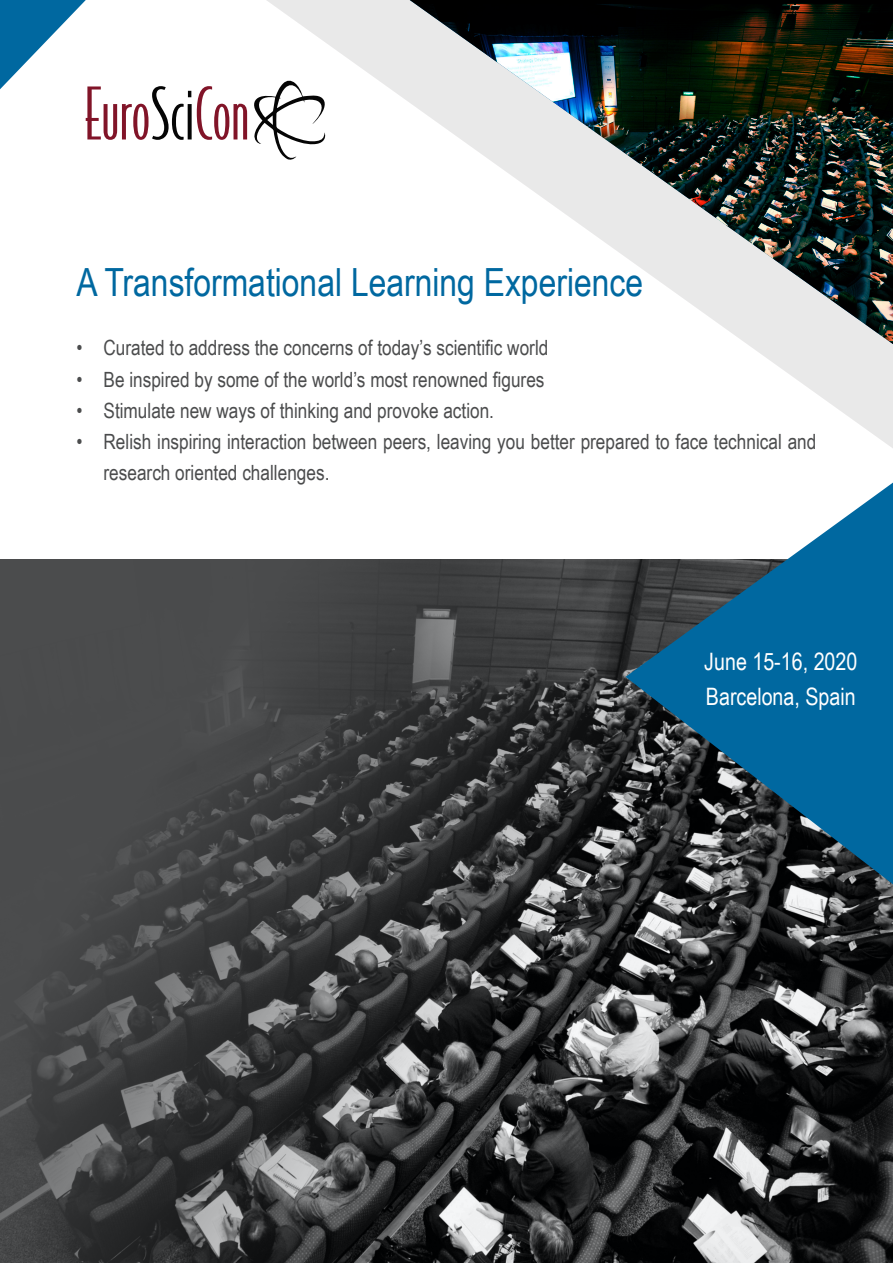
<style>
.page{position:relative;width:893px;height:1263px;background:#fff}
.page>*{position:absolute;margin:0;border:0;box-sizing:border-box;transform-origin:0 0}
.t1{font:38.85px "Arial Narrow";color:#0068a0}
.t2{font:24px/34.8px "Arial Narrow";color:#fff}
.t3{font:21px/31.2px "Arial Narrow";color:#4b4c4d}
</style>
<div class="page">
<img style="left:0;top:559px;width:893px;height:704px">
<svg style="left:0;top:0;width:191px;height:140px"></svg>
<svg style="left:188px;top:104px;width:4px;height:35px"></svg>
<svg style="left:197px;top:86px;width:50px;height:54px"></svg>
<svg style="left:254px;top:95px;width:12px;height:49px"></svg>
<svg style="left:266px;top:0;width:627px;height:448px"></svg>
<img style="left:410px;top:0;width:483px;height:344px">
<svg style="left:625px;top:483px;width:268px;height:401px;fill:#0068a0"></svg>
<p class="t1" style="left:77px;top:254px;width:568px">A Transformational Learning Experience</p>
<p class="t3" style="left:77px;top:332px;width:473px">• Curated to address the concerns of today’s scientific world</p>
<p class="t3" style="left:77px;top:363px;width:469px">• Be inspired by some of the world’s most renowned figures</p>
<p class="t3" style="left:77px;top:394px;width:419px">• Stimulate new ways of thinking and provoke action.</p>
<p class="t3" style="left:104px;top:425px;width:714px;text-indent:-27px">• Relish inspiring interaction between peers, leaving you better prepared to face technical and research oriented challenges.</p>
<p class="t2" style="left:704px;top:643px;width:155px">June 15-16, 2020<br>Barcelona, Spain</p>
</div>
